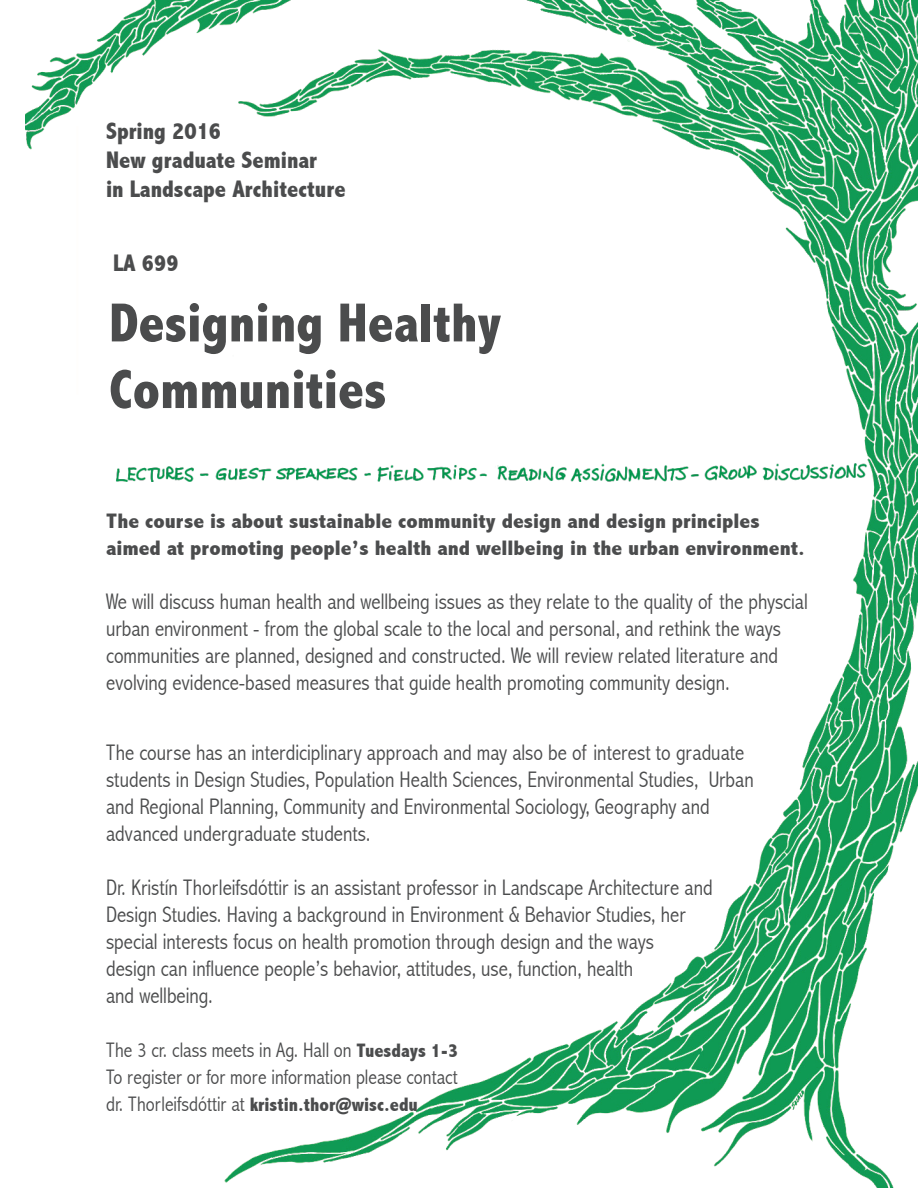
<style>
.page{position:relative;width:918px;height:1188px;background:#fff}
.page>*{position:absolute;margin:0;border:0;box-sizing:border-box;transform-origin:0 0}
.t1{font:800 condensed 55.5px/66.6px "Abadi";color:#4b4c4d}
.t2{font:800 condensed 24px/28.8px "Abadi";color:#4b4c4d}
.t3{font:300 condensed 22.5px/27px "Abadi";color:#4b4c4d}
.t4{font:800 condensed 21px/27px "Abadi";color:#4b4c4d;scale:1.1 1}
.t5{font:300 condensed 21px "Abadi";color:#4b4c4d}
.t6{font:800 condensed 19.5px "Abadi";color:#4b4c4d}
.s1{font-weight:800;font-size:19.5px}
.s2{font-weight:300;font-size:21px}
</style>
<div class="page">
<img style="left:25px;top:0;width:893px;height:1188px">
<hr style="left:77px;top:126px;width:1px;height:269px;background:#fffefc">
<img style="left:109px;top:451px;width:784px;height:31px">
<p class="t2" style="left:106px;top:117px;width:117px">Spring 2016</p>
<p class="t2" style="left:106px;top:146px;width:241px">New graduate Seminar<br>in Landscape Architecture</p>
<p class="t2" style="left:113px;top:249px;width:67px">LA 699</p>
<p class="t1" style="left:109px;top:290px;width:394px">Designing Healthy<br>Communities</p>
<p class="t4" style="left:106px;top:507px;width:637px">The course is about sustainable community design and design principles aimed at promoting people’s health and wellbeing in the urban environment.</p>
<p class="t3" style="left:106px;top:588px;width:703px">We will discuss human health and wellbeing issues as they relate to the quality of the physcial urban environment - from the global scale to the local and personal, and rethink the ways communities are planned, designed and constructed. We will review related literature and evolving evidence-based measures that guide health promoting community design.</p>
<p class="t3" style="left:106px;top:739px;width:649px">The course has an interdiciplinary approach and may also be of interest to graduate students in Design Studies, Population Health Sciences, Environmental Studies, Urban and Regional Planning, Community and Environmental Sociology, Geography and</p>
<p class="t3" style="left:106px;top:820px;width:266px">advanced undergraduate students.</p>
<p class="t3" style="left:106px;top:874px;width:608px">Dr. Kristín Thorleifsdóttir is an assistant professor in Landscape Architecture and</p>
<p class="t3" style="left:106px;top:901px;width:581px">Design Studies. Having a background in Environment &amp; Behavior Studies, her</p>
<p class="t3" style="left:106px;top:928px;width:549px">special interests focus on health promotion through design and the ways</p>
<p class="t3" style="left:106px;top:955px;width:529px">design can influence people’s behavior, attitudes, use, function, health</p>
<p class="t3" style="left:106px;top:982px;width:108px">and wellbeing.</p>
<p class="t5" style="left:106px;top:1038px;width:354px">The 3 cr. class meets in Ag. Hall on <span class="s1">Tuesdays 1-3</span></p>
<p class="t5" style="left:106px;top:1065px;width:353px">To register or for more information please contact</p>
<p class="t6" style="left:106px;top:1094px;width:313px"><span class="s2">dr. Thorleifsdóttir at</span> kristin.thor@wisc.edu</p>
</div>
